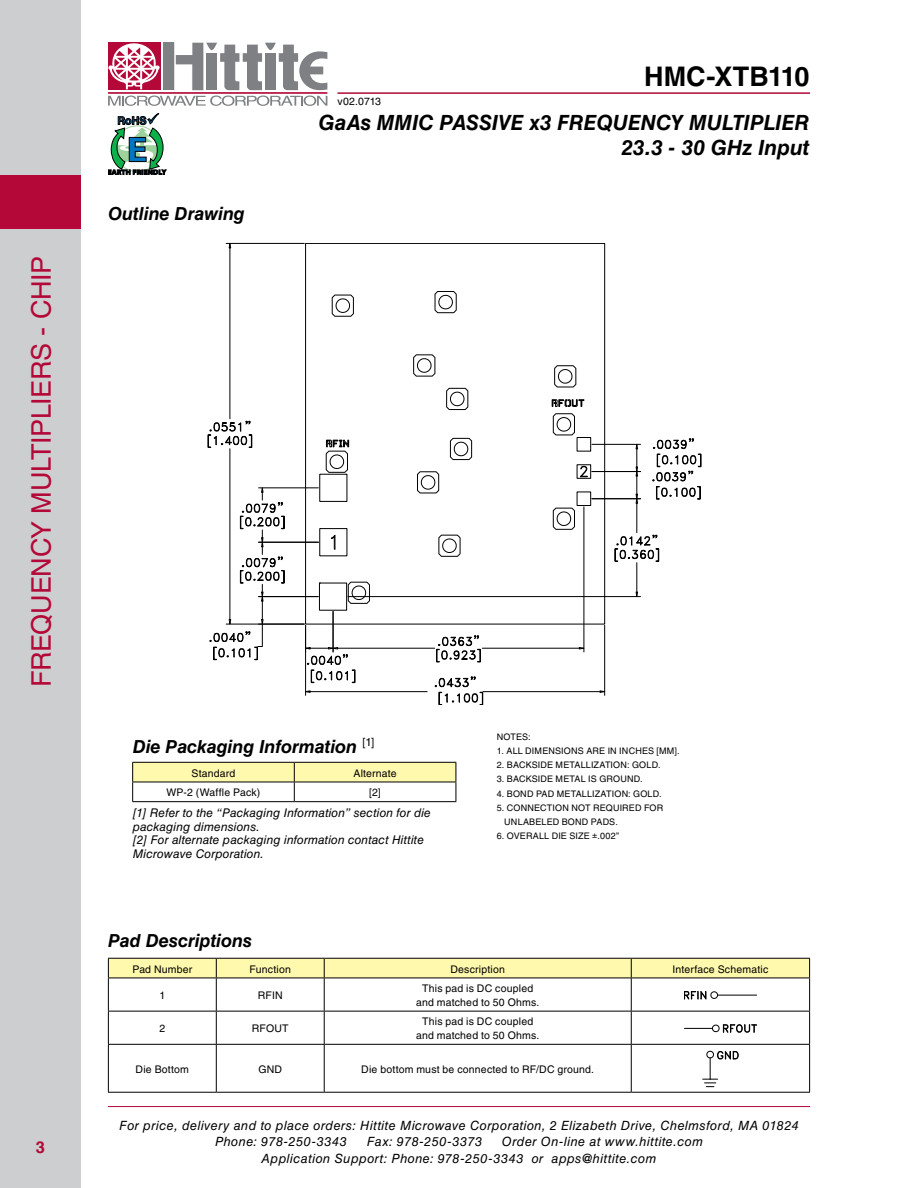
<style>
.page{position:relative;width:918px;height:1188px;background:#fff}
.page>*{position:absolute;margin:0;border:0;box-sizing:border-box;transform-origin:0 0}
.t1{font:27px "Helvetica LT Std";letter-spacing:-.015em;color:#b30838}
.t2{font:700 27px "Helvetica LT Std";letter-spacing:-.005em;color:#000}
.t3{font:italic 700 21px/25.2px "Helvetica LT Std";color:#000;text-align:right}
.t4{font:italic 700 18px "Helvetica LT Std";letter-spacing:-.005em;color:#000}
.t5{font:700 16.5px "Helvetica LT Std";color:#b30838}
.t6{font:italic 12.75px/16.5px "Helvetica LT Std";letter-spacing:.035em;color:#000}
.t7{font:italic 12px/13.5px "Helvetica LT Std";letter-spacing:.01em;color:#000}
.t8{font:10.5px/13.5px "Helvetica LT Std";letter-spacing:.015em;color:#000;text-align:center}
.t9{font:9px "Helvetica LT Std";letter-spacing:.02em;color:#000}
</style>
<div class="page">
<hr style="left:108px;top:1106px;width:702px;height:1px;background:#b30838">
<hr style="left:338px;top:92px;width:472px;height:2px;background:#b30838">
<div style="left:163px;top:43px;width:11px;height:47px;background:#7e8083"></div>
<div style="left:108px;top:43px;width:52px;height:47px;background:#b30838"></div>
<hr style="left:108px;top:92px;width:219px;height:2px;background:#b30838">
<svg style="left:176px;top:43px;width:151px;height:47px"></svg>
<svg style="left:108px;top:96px;width:219px;height:10px"></svg>
<svg style="left:108px;top:43px;width:52px;height:46px"></svg>
<svg style="left:108px;top:113px;width:58px;height:62px"></svg>
<div style="left:0;top:0;width:81px;height:1188px;background:#cdced0"></div>
<div style="left:0;top:175px;width:81px;height:54px;background:#b30838"></div>
<svg style="left:108px;top:958px;width:702px;height:20px;background:#ebe5a1"></svg>
<hr style="left:216px;top:978px;width:108px;height:1px;background:#000">
<hr style="left:324px;top:978px;width:307px;height:1px;background:#000">
<hr style="left:631px;top:978px;width:179px;height:1px;background:#000">
<hr style="left:809px;top:978px;width:1px;height:33px;background:#000">
<hr style="left:216px;top:1011px;width:108px;height:1px;background:#000">
<hr style="left:324px;top:1011px;width:307px;height:1px;background:#000">
<hr style="left:631px;top:1011px;width:179px;height:1px;background:#000">
<hr style="left:809px;top:1011px;width:1px;height:33px;background:#000">
<hr style="left:216px;top:1044px;width:108px;height:1px;background:#000">
<hr style="left:324px;top:1044px;width:307px;height:1px;background:#000">
<hr style="left:631px;top:1044px;width:179px;height:1px;background:#000">
<hr style="left:809px;top:1045px;width:1px;height:47px;background:#000">
<hr style="left:216px;top:1092px;width:108px;height:1px;background:#000">
<hr style="left:324px;top:1092px;width:307px;height:1px;background:#000">
<hr style="left:631px;top:1092px;width:179px;height:1px;background:#000">
<hr style="left:108px;top:978px;width:108px;height:1px;background:#000">
<hr style="left:108px;top:978px;width:1px;height:33px;background:#000">
<hr style="left:216px;top:978px;width:1px;height:33px;background:#000">
<hr style="left:324px;top:978px;width:1px;height:33px;background:#000">
<hr style="left:631px;top:978px;width:1px;height:33px;background:#000">
<hr style="left:108px;top:1011px;width:108px;height:1px;background:#000">
<hr style="left:108px;top:1011px;width:1px;height:33px;background:#000">
<hr style="left:216px;top:1011px;width:1px;height:33px;background:#000">
<hr style="left:324px;top:1011px;width:1px;height:33px;background:#000">
<hr style="left:631px;top:1011px;width:1px;height:33px;background:#000">
<hr style="left:108px;top:1044px;width:108px;height:1px;background:#000">
<hr style="left:108px;top:1045px;width:1px;height:47px;background:#000">
<hr style="left:216px;top:1045px;width:1px;height:47px;background:#000">
<hr style="left:324px;top:1045px;width:1px;height:47px;background:#000">
<hr style="left:631px;top:1045px;width:1px;height:47px;background:#000">
<hr style="left:108px;top:1092px;width:108px;height:1px;background:#000">
<svg style="left:684px;top:991px;width:73px;height:8px"></svg>
<svg style="left:684px;top:1024px;width:73px;height:9px"></svg>
<svg style="left:703px;top:1051px;width:36px;height:36px"></svg>
<svg style="left:331px;top:535px;width:4px;height:14px"></svg>
<svg style="left:580px;top:466px;width:8px;height:11px"></svg>
<hr style="left:259px;top:596px;width:59px;height:1px;background:#000">
<hr style="left:259px;top:542px;width:59px;height:1px;background:#000">
<hr style="left:259px;top:488px;width:59px;height:1px;background:#000">
<hr style="left:226px;top:243px;width:78px;height:1px;background:#000">
<hr style="left:226px;top:624px;width:78px;height:1px;background:#000">
<hr style="left:230px;top:248px;width:1px;height:171px;background:#000">
<hr style="left:230px;top:449px;width:1px;height:170px;background:#000">
<svg style="left:210px;top:486px;width:74px;height:174px"></svg>
<svg style="left:208px;top:421px;width:44px;height:27px"></svg>
<hr style="left:333px;top:611px;width:1px;height:41px;background:#000">
<hr style="left:584px;top:507px;width:1px;height:145px;background:#000">
<hr style="left:338px;top:648px;width:97px;height:1px;background:#000">
<hr style="left:482px;top:648px;width:97px;height:1px;background:#000">
<svg style="left:306px;top:625px;width:49px;height:58px"></svg>
<svg style="left:579px;top:647px;width:6px;height:2px"></svg>
<svg style="left:436px;top:635px;width:45px;height:27px"></svg>
<hr style="left:305px;top:625px;width:1px;height:70px;background:#000">
<hr style="left:604px;top:625px;width:1px;height:70px;background:#000">
<hr style="left:310px;top:691px;width:117px;height:1px;background:#000">
<hr style="left:483px;top:691px;width:117px;height:1px;background:#000">
<svg style="left:435px;top:677px;width:48px;height:28px"></svg>
<hr style="left:348px;top:596px;width:293px;height:1px;background:#000">
<hr style="left:637px;top:503px;width:1px;height:30px;background:#000">
<svg style="left:615px;top:535px;width:44px;height:63px"></svg>
<hr style="left:592px;top:498px;width:49px;height:1px;background:#000">
<hr style="left:592px;top:471px;width:49px;height:1px;background:#000">
<hr style="left:592px;top:444px;width:49px;height:1px;background:#000">
<svg style="left:653px;top:438px;width:48px;height:61px"></svg>
<svg style="left:636px;top:443px;width:2px;height:61px"></svg>
<svg style="left:551px;top:399px;width:34px;height:8px"></svg>
<div style="left:319px;top:583px;width:28px;height:28px;border:1px solid #000"></div>
<div style="left:577px;top:492px;width:14px;height:14px;border:1px solid #000"></div>
<div style="left:577px;top:464px;width:14px;height:15px;border:1px solid #000"></div>
<div style="left:577px;top:437px;width:14px;height:15px;border:1px solid #000"></div>
<svg style="left:434px;top:291px;width:23px;height:22px"></svg>
<svg style="left:331px;top:294px;width:23px;height:23px"></svg>
<svg style="left:413px;top:354px;width:23px;height:23px"></svg>
<svg style="left:446px;top:388px;width:23px;height:22px"></svg>
<svg style="left:554px;top:365px;width:23px;height:23px"></svg>
<svg style="left:552px;top:413px;width:23px;height:23px"></svg>
<svg style="left:449px;top:438px;width:23px;height:22px"></svg>
<svg style="left:417px;top:471px;width:22px;height:23px"></svg>
<svg style="left:325px;top:439px;width:24px;height:34px"></svg>
<svg style="left:438px;top:534px;width:23px;height:23px"></svg>
<svg style="left:552px;top:507px;width:23px;height:23px"></svg>
<svg style="left:347px;top:581px;width:23px;height:23px"></svg>
<div style="left:305px;top:243px;width:300px;height:381px;border:1px solid #000"></div>
<svg style="left:132px;top:762px;width:325px;height:39px"></svg>
<hr style="left:132px;top:801px;width:162px;height:1px;background:#000">
<hr style="left:294px;top:801px;width:162px;height:1px;background:#000">
<h1 class="t1" style="left:26px;top:687px;width:429px;rotate:-90deg">Frequency Multipliers - CHIP</h1>
<h3 class="t5" style="left:36px;top:1138px;width:11px">3</h3>
<h1 class="t2" style="left:644px;top:60px;width:167px">HMC-XTB110</h1>
<h3 class="t4" style="left:108px;top:202px;width:138px">Outline Drawing</h3>
<p class="t8" style="left:338px;top:94px;width:45px">v02.0713</p>
<h2 class="t3" style="left:318px;top:109px;width:493px">GaAs MMIC PASSIVE x3 FREQUENCY MULTIPLIER<br>23.3 - 30 GHz Input</h2>
<h3 class="t4" style="left:133px;top:735px;width:243px">Die Packaging Information <sup>[1]</sup></h3>
<p class="t8" style="left:192px;top:766px;width:45px">Standard</p>
<p class="t8" style="left:354px;top:766px;width:45px">Alternate</p>
<p class="t8" style="left:167px;top:786px;width:95px">WP-2 (Waffle Pack)</p>
<p class="t8" style="left:369px;top:786px;width:13px">[2]</p>
<p class="t7" style="left:133px;top:806px;width:300px">[1] Refer to the “Packaging Information” section for die packaging dimensions.<br>[2] For alternate packaging information contact Hittite Microwave Corporation.</p>
<h3 class="t4" style="left:108px;top:930px;width:145px">Pad Descriptions</h3>
<p class="t9" style="left:497px;top:731px;width:21px">NOTES</p>
<p class="t9" style="left:528px;top:731px;width:4px">:</p>
<p class="t9" style="left:497px;top:745px;width:52px">1. ALL DIMENSI</p>
<p class="t9" style="left:564px;top:745px;width:117px">ONS ARE IN INCHES [MM].</p>
<p class="t9" style="left:497px;top:760px;width:165px">2. BACKSI DE METALLIZATION: GOLD.</p>
<p class="t9" style="left:497px;top:774px;width:147px">3. BACKSI DE METAL IS GROUN D.</p>
<p class="t9" style="left:497px;top:788px;width:166px">4. BOND PAD METALLIZATION: GOLD.</p>
<p class="t9" style="left:497px;top:802px;width:31px">5. CONNECTI</p>
<p class="t9" style="left:555px;top:802px;width:45px">ON NOT REQUIRE</p>
<p class="t9" style="left:635px;top:802px;width:29px">D FOR</p>
<p class="t9" style="left:504px;top:817px;width:7px">UNL</p>
<p class="t9" style="left:523px;top:817px;width:19px">ABELE</p>
<p class="t9" style="left:553px;top:817px;width:67px">D BOND PADS.</p>
<p class="t9" style="left:497px;top:831px;width:124px">6. OVERALL DIE SIZE ±.002”</p>
<p class="t8" style="left:132px;top:962px;width:61px">Pad Number</p>
<p class="t8" style="left:250px;top:962px;width:43px">Function</p>
<p class="t8" style="left:451px;top:962px;width:56px">Description</p>
<p class="t8" style="left:673px;top:962px;width:97px">I nterface Schematic</p>
<p class="t8" style="left:159px;top:989px;width:7px">1</p>
<p class="t8" style="left:258px;top:989px;width:20px">RFIN</p>
<p class="t8" style="left:416px;top:982px;width:125px">This pad is DC coupled and matched to 50 Ohms.</p>
<p class="t8" style="left:159px;top:1022px;width:7px">2</p>
<p class="t8" style="left:252px;top:1022px;width:31px">RFOUT</p>
<p class="t8" style="left:416px;top:1015px;width:125px">This pad is DC coupled and matched to 50 Ohms.</p>
<p class="t8" style="left:136px;top:1062px;width:55px">Die Bottom</p>
<p class="t8" style="left:258px;top:1062px;width:25px">GND</p>
<p class="t8" style="left:361px;top:1062px;width:234px">Die bottom must be connected to RF/DC ground.</p>
<p class="t6" style="left:215px;top:1117px;width:585px;text-indent:-96px">For price, delivery and to place orders: Hittite Microwave Corporation, 2 Elizabeth Drive, Chelmsford, MA 01824<br>Phone: 978-250-3343</p>
<p class="t6" style="left:262px;top:1133px;width:443px;text-indent:240px">Order On-line at www.hittite.com<br>Application Support: Phone: 978-250-3343 or apps@hittite.com</p>
<p class="t6" style="left:367px;top:1133px;width:117px">Fax: 978-250-3373</p>
</div>
